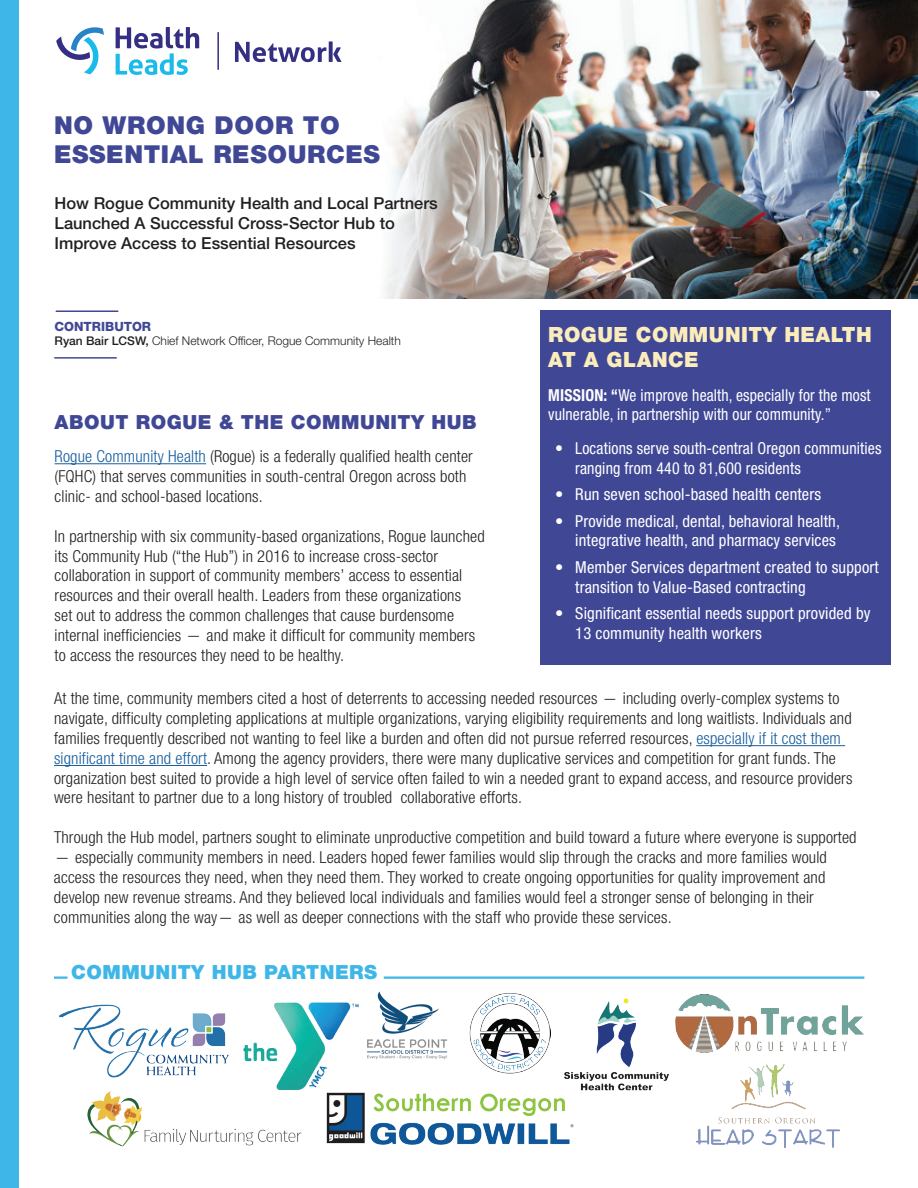
<style>
.page{position:relative;width:918px;height:1188px;background:#fff}
.page>*{position:absolute;margin:0;border:0;box-sizing:border-box;transform-origin:0 0}
.t1{font:900 24.75px/29.7px "Helvetica Neue LT Std";letter-spacing:.025em;color:#404896}
.t2{font:900 21px/25.2px "Helvetica Neue LT Std";letter-spacing:.025em;color:#fbedbb}
.t3{font:900 19.5px "Helvetica Neue LT Std";letter-spacing:.025em;color:#404896}
.t4{font:900 19.5px "Helvetica Neue LT Std";letter-spacing:.025em;color:#3eb7e8}
.t5{font:300 condensed 16.5px/19.8px "Helvetica Neue LT Std";letter-spacing:.01em;color:#231f20}
.t6{font:300 condensed 16.5px/19.8px "Helvetica Neue LT Std";letter-spacing:.01em;color:#231f20;scale:3 1}
.t7{font:condensed 16.5px/19.8px "Helvetica Neue LT Std";letter-spacing:.01em;color:#fff}
.t8{font:500 16.5px/19.8px "Helvetica Neue LT Std";color:#231f20}
.t9{font:condensed 16.5px/19.8px "Helvetica Neue LT Std";letter-spacing:.01em;color:#fff;scale:.95 1}
.t10{font:condensed 16.5px/19.8px "Helvetica Neue LT Std";letter-spacing:.01em;color:#fff;scale:.96 1}
.t11{font:800 12.75px "Helvetica Neue LT Std";color:#404896}
.t12{font:300 12px "Helvetica Neue LT Std";color:#231f20}
.s1{font-weight:500}
.s2{font-weight:700}
.s3{color:#175d9e}
</style>
<div class="page">
<img style="left:89px;top:0;width:829px;height:298px">
<div style="left:540px;top:310px;width:351px;height:355px;background:#404896"></div>
<div style="left:0;top:0;width:19px;height:1188px;background:#3eb7e8"></div>
<hr style="left:55px;top:463px;width:151px;height:1px;background:#175d9e">
<hr style="left:384px;top:976px;width:480px;height:3px;background:#3eb7e8">
<svg style="left:235px;top:41px;width:107px;height:21px"></svg>
<svg style="left:56px;top:27px;width:48px;height:47px"></svg>
<svg style="left:116px;top:27px;width:83px;height:48px"></svg>
<hr style="left:217px;top:32px;width:2px;height:38px;background:#322f83">
<hr style="left:56px;top:310px;width:62px;height:2px;background:#404896">
<hr style="left:55px;top:357px;width:61px;height:2px;background:#404896">
<hr style="left:696px;top:745px;width:149px;height:1px;background:#175d9e">
<hr style="left:54px;top:765px;width:153px;height:1px;background:#175d9e">
<img style="left:59px;top:1004px;width:170px;height:74px">
<hr style="left:54px;top:976px;width:14px;height:3px;background:#3eb7e8">
<img style="left:367px;top:991px;width:80px;height:69px">
<img style="left:87px;top:1091px;width:215px;height:56px">
<img style="left:470px;top:993px;width:80px;height:80px">
<img style="left:675px;top:994px;width:189px;height:59px">
<img style="left:564px;top:998px;width:105px;height:93px">
<img style="left:326px;top:1092px;width:248px;height:53px">
<img style="left:696px;top:1064px;width:144px;height:83px">
<img style="left:242px;top:1002px;width:117px;height:90px">
<h1 class="t1" style="left:54px;top:110px;width:328px">NO WRONG DOOR TO<br>ESSENTIAL RESOURCES</h1>
<p class="t8" style="left:55px;top:193px;width:385px">How Rogue Community Health and Local Partners<br>Launched A Successful Cross-Sector Hub to<br>Improve Access to Essential Resources</p>
<p class="t11" style="left:55px;top:319px;width:98px">CONTRIBUTOR</p>
<p class="t12" style="left:55px;top:333px;width:348px"><span class="s1">Ryan Bair LCSW,</span> Chief Network Officer, Rogue Community Health</p>
<p class="t2" style="left:548px;top:322px;width:325px">ROGUE COMMUNITY HEALTH<br>AT A GLANCE</p>
<p class="t9" style="left:548px;top:385px;width:341px"><span class="s2">MISSION: “</span>We improve health, especially for the most vulnerable, in partnership with our community.”</p>
<p class="t10" style="left:575px;top:438px;width:321px;text-indent:-20px">• Locations serve south-central Oregon communities ranging from 440 to 81,600 residents</p>
<p class="t7" style="left:555px;top:484px;width:268px">• Run seven school-based health centers</p>
<p class="t7" style="left:555px;top:511px;width:287px;text-align:right">• Provide medical, dental, behavioral health, integrative health, and pharmacy services</p>
<p class="t7" style="left:575px;top:557px;width:305px;text-indent:-20px">• Member Services department created to support transition to Value-Based contracting</p>
<p class="t7" style="left:575px;top:604px;width:297px;text-indent:-20px">• Significant essential needs support provided by<br>13 community health workers</p>
<p class="t3" style="left:55px;top:410px;width:424px">ABOUT ROGUE &amp; THE COMMUNITY HUB</p>
<p class="t5" style="left:55px;top:446px;width:420px"><span class="s3">Rogue Community Health</span> (Rogue) is a federally qualified health center (FQHC) that serves communities in south-central Oregon across both clinic- and school-based locations.</p>
<p class="t5" style="left:55px;top:526px;width:432px">In partnership with six community-based organizations, Rogue launched its Community Hub (“the Hub”) in 2016 to increase cross-sector collaboration in support of community members’ access to essential resources and their overall health. Leaders from these organizations<br>set out to address the common challenges that cause burdensome internal inefficiencies - and make it difficult for community members to access the resources they need to be healthy.</p>
<p class="t5" style="left:54px;top:689px;width:800px">At the time, community members cited a host of deterrents to accessing needed resources - including overly-complex systems to navigate, difficulty completing applications at multiple organizations, varying eligibility requirements and long waitlists. Individuals and families frequently described not wanting to feel like a burden and often did not pursue referred resources, <span class="s3">especially if it cost them significant time and effort</span>. Among the agency providers, there were many duplicative services and competition for grant funds. The organization best suited to provide a high level of service often failed to win a needed grant to expand access, and resource providers were hesitant to partner due to a long history of troubled collaborative efforts.</p>
<p class="t5" style="left:54px;top:828px;width:804px">Through the Hub model, partners sought to eliminate unproductive competition and build toward a future where everyone is supported</p>
<p class="t6" style="left:54px;top:847px;width:259px">- especially community members in need. Leaders hoped fewer families would slip through the cracks and more families would access the resources they need, when they need them. They worked to create ongoing opportunities for quality improvement and develop new revenue streams. And they believed local individuals and families would feel a stronger sense of belonging in their communities along the way- as well as deeper connections with the staff who provide these services.</p>
<p class="t4" style="left:71px;top:960px;width:308px">COMMUNITY HUB PARTNERS</p>
</div>
